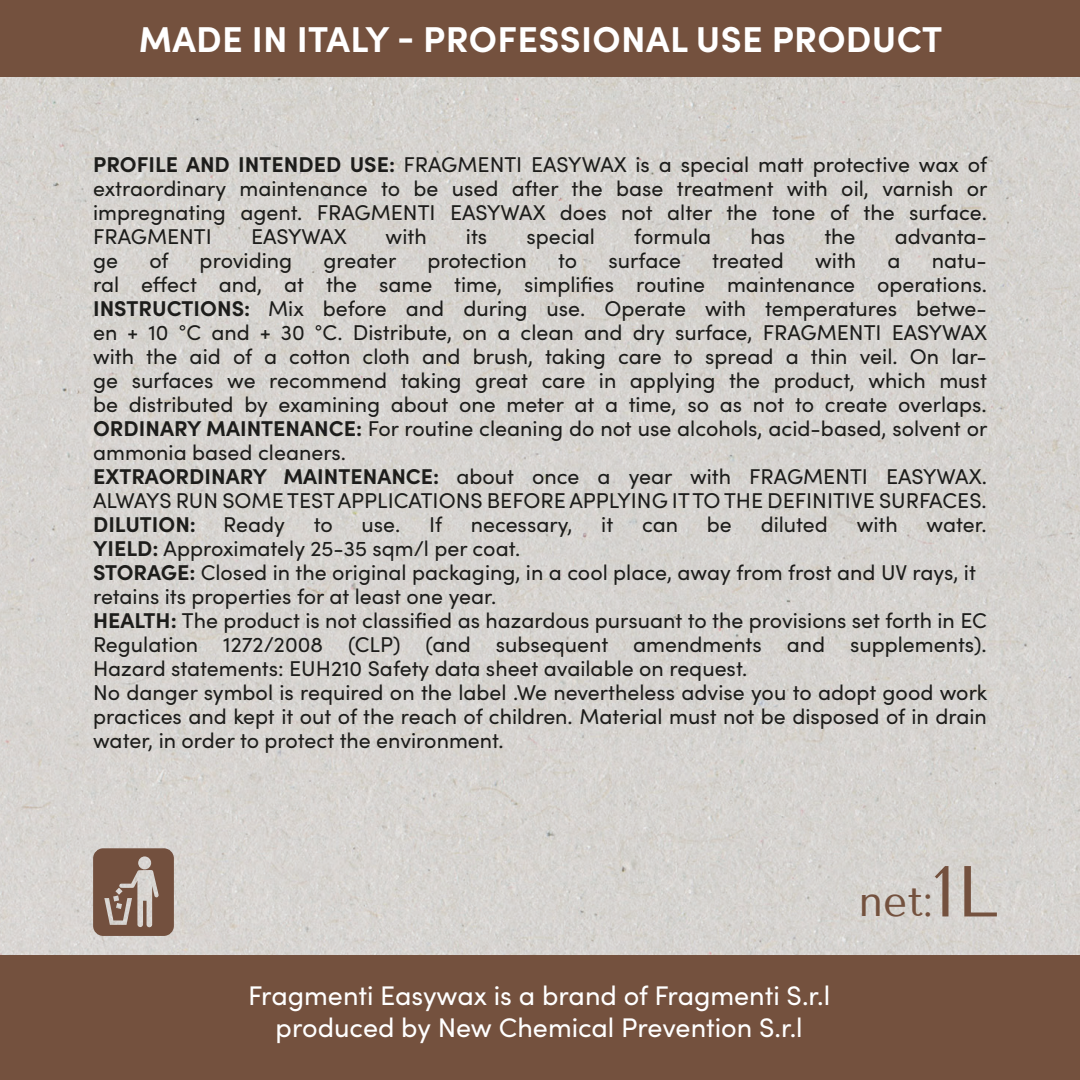
<style>
.page{position:relative;width:1080px;height:1080px;background:#fff}
.page>*{position:absolute;margin:0;border:0;box-sizing:border-box;transform-origin:0 0}
.t1{font:42px "Tenor Sans";color:#74513e}
.t2{font:700 36px "Sofia Pro";letter-spacing:.01em;color:#fff}
.t3{font:27px "Sofia Pro";color:#fff}
.t4{font:21.6px/24px "Sofia Pro";color:#1d1d1b}
.t5{font:700 21.6px "Sofia Pro";color:#1d1d1b}
.s1{font-weight:700}
.s2{font-size:72px}
</style>
<div class="page">
<img style="left:0;top:77px;width:1080px;height:878px">
<div style="left:0;top:955px;width:1080px;height:125px;background:#74513e"></div>
<div style="left:0;top:0;width:1080px;height:77px;background:#74513e"></div>
<svg style="left:93px;top:848px;width:81px;height:88px;background:#886c5d"></svg>
<p class="t2" style="left:139px;top:12px;width:805px">MADE IN ITALY - PROFESSIONAL USE PRODUCT</p>
<p class="t4" style="left:93px;top:151px;width:896px"><span class="s1">PROFILE AND INTENDED USE:</span> FRAGMENTI EASYWAX is a special matt protective wax of</p>
<p class="t4" style="left:93px;top:175px;width:896px">extraordinary maintenance to be used after the base treatment with oil, varnish or impregnating agent. FRAGMENTI EASYWAX does not alter the tone of the surface.</p>
<p class="t4" style="left:93px;top:223px;width:120px">FRAGMENTI</p>
<p class="t4" style="left:251px;top:223px;width:97px">EASYWAX</p>
<p class="t4" style="left:386px;top:223px;width:43px">with</p>
<p class="t4" style="left:466px;top:223px;width:23px">its</p>
<p class="t4" style="left:526px;top:223px;width:70px">special</p>
<p class="t4" style="left:634px;top:223px;width:78px">formula</p>
<p class="t4" style="left:750px;top:223px;width:36px">has</p>
<p class="t4" style="left:824px;top:223px;width:33px">the</p>
<p class="t4" style="left:895px;top:223px;width:93px">advanta-</p>
<p class="t4" style="left:93px;top:247px;width:27px">ge</p>
<p class="t4" style="left:149px;top:247px;width:21px">of</p>
<p class="t4" style="left:200px;top:247px;width:94px">providing</p>
<p class="t4" style="left:324px;top:247px;width:74px">greater</p>
<p class="t4" style="left:427px;top:247px;width:101px">protection</p>
<p class="t4" style="left:558px;top:247px;width:21px">to</p>
<p class="t4" style="left:609px;top:247px;width:74px">surface</p>
<p class="t4" style="left:712px;top:247px;width:73px">treated</p>
<p class="t4" style="left:815px;top:247px;width:43px">with</p>
<p class="t4" style="left:888px;top:247px;width:15px">a</p>
<p class="t4" style="left:93px;top:247px;width:895px;text-align:right">natu-<br>ral effect and, at the same time, simplifies routine maintenance operations.</p>
<p class="t4" style="left:93px;top:295px;width:896px;text-align:justify"><span class="s1">INSTRUCTIONS:</span> Mix before and during use. Operate with temperatures betwe&shy;en + 10 °C and + 30 °C. Distribute, on a clean and dry surface, FRAGMENTI EASYWAX with the aid of a cotton cloth and brush, taking care to spread a thin veil. On lar&shy;ge surfaces we recommend taking great care in applying the product, which must be distributed by examining about one meter at a time, so as not to create overlaps.</p>
<p class="t4" style="left:93px;top:415px;width:896px"><span class="s1">ORDINARY MAINTENANCE:</span> For routine cleaning do not use alcohols, acid-based, solvent or</p>
<p class="t4" style="left:93px;top:439px;width:255px">ammonia based cleaners.</p>
<p class="t4" style="left:93px;top:463px;width:895px"><span class="s1">EXTRAORDINARY MAINTENANCE:</span> about once a year with FRAGMENTI EASYWAX.</p>
<p class="t4" style="left:93px;top:487px;width:895px">ALWAYS RUN SOME TEST APPLICATIONS BEFORE APPLYING IT TO THE DEFINITIVE SURFACES.</p>
<p class="t5" style="left:93px;top:508px;width:104px">DILUTION:</p>
<p class="t4" style="left:223px;top:511px;width:63px">Ready</p>
<p class="t4" style="left:314px;top:511px;width:21px">to</p>
<p class="t4" style="left:362px;top:511px;width:40px">use.</p>
<p class="t4" style="left:429px;top:511px;width:15px">If</p>
<p class="t4" style="left:471px;top:511px;width:103px">necessary,</p>
<p class="t4" style="left:601px;top:511px;width:13px">it</p>
<p class="t4" style="left:642px;top:511px;width:37px">can</p>
<p class="t4" style="left:707px;top:511px;width:26px">be</p>
<p class="t4" style="left:761px;top:511px;width:69px">diluted</p>
<p class="t4" style="left:857px;top:511px;width:43px">with</p>
<p class="t4" style="left:927px;top:511px;width:62px">water.</p>
<p class="t4" style="left:93px;top:535px;width:429px"><span class="s1">YIELD:</span> Approximately 25-35 sqm/l per coat.</p>
<p class="t4" style="left:93px;top:559px;width:884px"><span class="s1">STORAGE:</span> Closed in the original packaging, in a cool place, away from frost and UV rays, it retains its properties for at least one year.</p>
<p class="t4" style="left:93px;top:607px;width:895px"><span class="s1">HEALTH:</span> The product is not classified as hazardous pursuant to the provisions set forth in EC</p>
<p class="t4" style="left:93px;top:631px;width:895px">Regulation 1272/2008 (CLP) (and subsequent amendments and supplements).</p>
<p class="t4" style="left:93px;top:655px;width:656px">Hazard statements: EUH210 Safety data sheet available on request.</p>
<p class="t4" style="left:93px;top:679px;width:896px">No danger symbol is required on the label .We nevertheless advise you to adopt good work</p>
<p class="t4" style="left:93px;top:703px;width:895px">practices and kept it out of the reach of children. Material must not be disposed of in drain</p>
<p class="t4" style="left:93px;top:727px;width:412px">water, in order to protect the environment.</p>
<p class="t3" style="left:248px;top:975px;width:584px">Fragmenti Easywax is a brand of Fragmenti S.r.l</p>
<p class="t3" style="left:276px;top:1008px;width:529px">produced by New Chemical Prevention S.r.l</p>
<p class="t1" style="left:859px;top:878px;width:142px">net:<span class="s2">1L</span></p>
</div>
